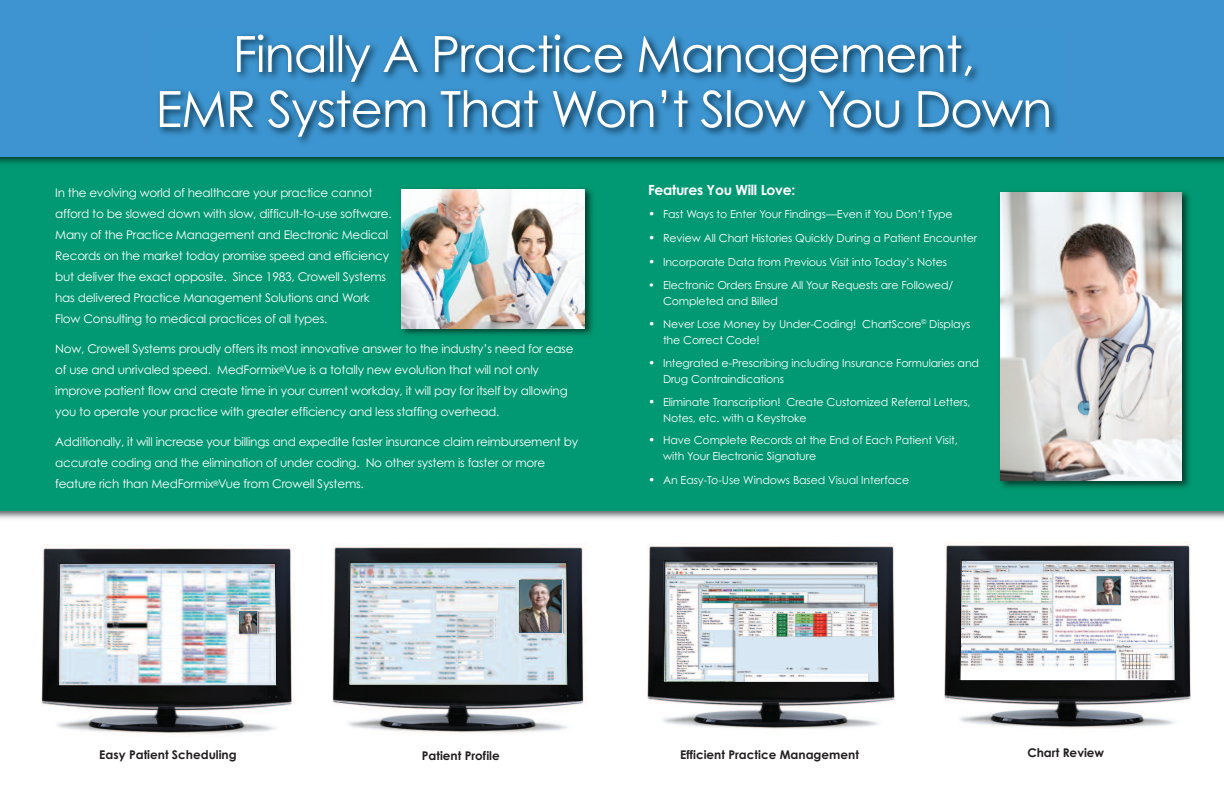
<style>
.page{position:relative;width:1224px;height:792px;background:#fff}
.page>*{position:absolute;margin:0;border:0;box-sizing:border-box;transform-origin:0 0}
.t1{font:700 14px "Century Gothic";letter-spacing:-.02em;color:#fff}
.t2{font:12px/21px "Century Gothic";letter-spacing:-.02em;color:#fff}
.t3{font:700 12px "Century Gothic";color:#231f20}
.t4{font:11px/16px "Century Gothic";letter-spacing:-.01em;color:#fff}
.s1{font-size:7.2px}
.s2{font-size:12px}
</style>
<div class="page">
<div style="left:0;top:150px;width:1224px;height:361px;background:#009973"></div>
<div style="left:0;top:0;width:1224px;height:157px;background:#3d94d0"></div>
<img style="left:41px;top:545px;width:255px;height:190px">
<img style="left:59px;top:564px;width:217px;height:121px">
<img style="left:332px;top:544px;width:255px;height:190px">
<img style="left:350px;top:564px;width:217px;height:121px">
<img style="left:944px;top:542px;width:247px;height:186px">
<img style="left:961px;top:561px;width:214px;height:119px">
<img style="left:647px;top:543px;width:248px;height:186px">
<img style="left:664px;top:563px;width:214px;height:119px">
<img style="left:159px;top:34px;width:898px;height:109px">
<svg style="left:160px;top:90px;width:889px;height:47px"></svg>
<svg style="left:237px;top:35px;width:735px;height:47px"></svg>
<img style="left:1000px;top:191px;width:190px;height:297px">
<img style="left:1001px;top:192px;width:181px;height:288px">
<img style="left:401px;top:188px;width:192px;height:147px">
<img style="left:402px;top:189px;width:183px;height:139px">
<img style="left:520px;top:580px;width:43px;height:53px">
<img style="left:240px;top:611px;width:18px;height:22px">
<p class="t2" style="left:55px;top:182px;width:338px">In the evolving world of healthcare your practice cannot afford to be slowed down with slow, difficult-to-use software.<br>Many of the Practice Management and Electronic Medical Records on the market today promise speed and efficiency but deliver the exact opposite. Since 1983, Crowell Systems has delivered Practice Management Solutions and Work Flow Consulting to medical practices of all types.</p>
<p class="t2" style="left:55px;top:338px;width:520px">Now, Crowell Systems proudly offers its most innovative answer to the industry’s need for ease of use and unrivaled speed. MedFormix<span class="s1">®</span>Vue is a totally new evolution that will not only improve patient flow and create time in your current workday, it will pay for itself by allowing you to operate your practice with greater efficiency and less staffing overhead.</p>
<p class="t2" style="left:55px;top:431px;width:525px">Additionally, it will increase your billings and expedite faster insurance claim reimbursement by accurate coding and the elimination of under coding. No other system is faster or more feature rich than MedFormix<span class="s1">®</span>Vue from Crowell Systems.</p>
<p class="t1" style="left:648px;top:182px;width:149px">Features You Will Love:</p>
<p class="t4" style="left:648px;top:207px;width:306px"><span class="s2">•</span> Fast Ways to Enter Your Findings—Even if You Don’t Type</p>
<p class="t4" style="left:648px;top:230px;width:330px"><span class="s2">•</span> Review All Chart Histories Quickly During a Patient Encounter</p>
<p class="t4" style="left:648px;top:254px;width:300px"><span class="s2">•</span> Incorporate Data from Previous Visit into Today’s Notes</p>
<p class="t4" style="left:663px;top:277px;width:292px;text-indent:-15px">• Electronic Orders Ensure All Your Requests are Followed/<br>Completed and Billed</p>
<p class="t4" style="left:663px;top:316px;width:309px;text-indent:-15px"><span class="s2">•</span> Never Lose Money by Under-Coding! ChartScore<sup>©</sup> Displays the Correct Code!</p>
<p class="t4" style="left:663px;top:355px;width:318px;text-indent:-15px"><span class="s2">•</span> Integrated e-Prescribing including Insurance Formularies and<br>Drug Contraindications</p>
<p class="t4" style="left:663px;top:394px;width:309px;text-indent:-15px"><span class="s2">•</span> Eliminate Transcription! Create Customized Referral Letters,<br>Notes, etc. with a Keystroke</p>
<p class="t4" style="left:663px;top:433px;width:296px;text-indent:-15px"><span class="s2">•</span> Have Complete Records at the End of Each Patient Visit, with Your Electronic Signature</p>
<p class="t4" style="left:648px;top:472px;width:263px"><span class="s2">•</span> An Easy-To-Use Windows Based Visual Interface</p>
<p class="t3" style="left:99px;top:748px;width:139px">Easy Patient Scheduling</p>
<p class="t3" style="left:422px;top:749px;width:79px">Patient Profile</p>
<p class="t3" style="left:680px;top:747px;width:180px">Efficient Practice Management</p>
<p class="t3" style="left:1027px;top:746px;width:78px">Chart Review</p>
</div>
